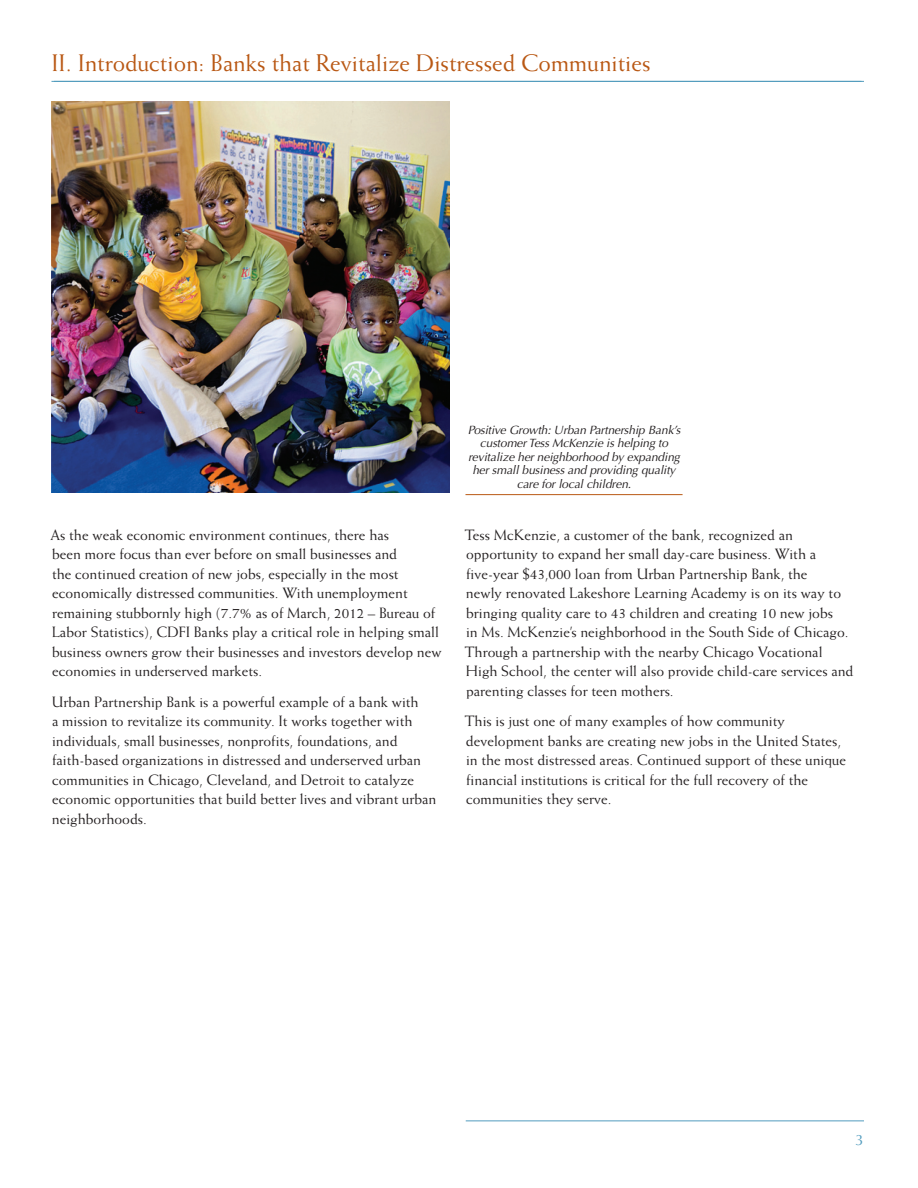
<style>
.page{position:relative;width:918px;height:1188px;background:#fff}
.page>*{position:absolute;margin:0;border:0;box-sizing:border-box;transform-origin:0 0}
.Main_Head{font:24px "Weiss";color:#b95814}
.text_1{font:15px/19.5px "Weiss";color:#231f20}
.sidebar_subhead{font:15px "Optima";color:#529cbe}
.chart_1_data{font:italic 12px/13.5px "Optima";letter-spacing:-.01em;color:#231f20;text-align:center}
</style>
<div class="page">
<img style="left:51px;top:101px;width:399px;height:392px">
<hr style="left:54px;top:81px;width:810px;height:1px;background:#529cbe">
<hr style="left:466px;top:1120px;width:398px;height:1px;background:#529cbe">
<hr style="left:51px;top:81px;width:810px;height:1px;background:#529cbe">
<hr style="left:465px;top:494px;width:218px;height:1px;background:#b95814">
<p class="Main_Head" style="left:51px;top:49px;width:601px">II. Introduction: Banks that Revitalize Distressed Communities</p>
<p class="text_1" style="left:51px;top:525px;width:393px">As the weak economic environment continues, there has<br>been more focus than ever before on small businesses and<br>the continued creation of new jobs, especially in the most economically distressed communities. With unemployment remaining stubbornly high (7.7% as of March, 2012 – Bureau of Labor Statistics), CDFI Banks play a critical role in helping small business owners grow their businesses and investors develop new economies in underserved markets.</p>
<p class="text_1" style="left:52px;top:692px;width:386px">Urban Partnership Bank is a powerful example of a bank with<br>a mission to revitalize its community. It works together with individuals, small businesses, nonprofits, foundations, and faith-based organizations in distressed and underserved urban communities in Chicago, Cleveland, and Detroit to catalyze economic opportunities that build better lives and vibrant urban neighborhoods.</p>
<p class="chart_1_data" style="left:468px;top:423px;width:214px">Positive Growth: Urban Partnership Bank’s customer Tess McKenzie is helping to revitalize her neighborhood by expanding her small business and providing quality care for local children.</p>
<p class="text_1" style="left:465px;top:525px;width:390px">Tess McKenzie, a customer of the bank, recognized an opportunity to expand her small day-care business. With a five-year $43,000 loan from Urban Partnership Bank, the<br>newly renovated Lakeshore Learning Academy is on its way to bringing quality care to 43 children and creating 10 new jobs<br>in Ms. McKenzie’s neighborhood in the South Side of Chicago.<br>Through a partnership with the nearby Chicago Vocational High School, the center will also provide child-care services and parenting classes for teen mothers.</p>
<p class="text_1" style="left:465px;top:711px;width:383px">This is just one of many examples of how community development banks are creating new jobs in the United States, in the most distressed areas. Continued support of these unique financial institutions is critical for the full recovery of the communities they serve.</p>
<p class="sidebar_subhead" style="left:855px;top:1131px;width:10px">3</p>
</div>
